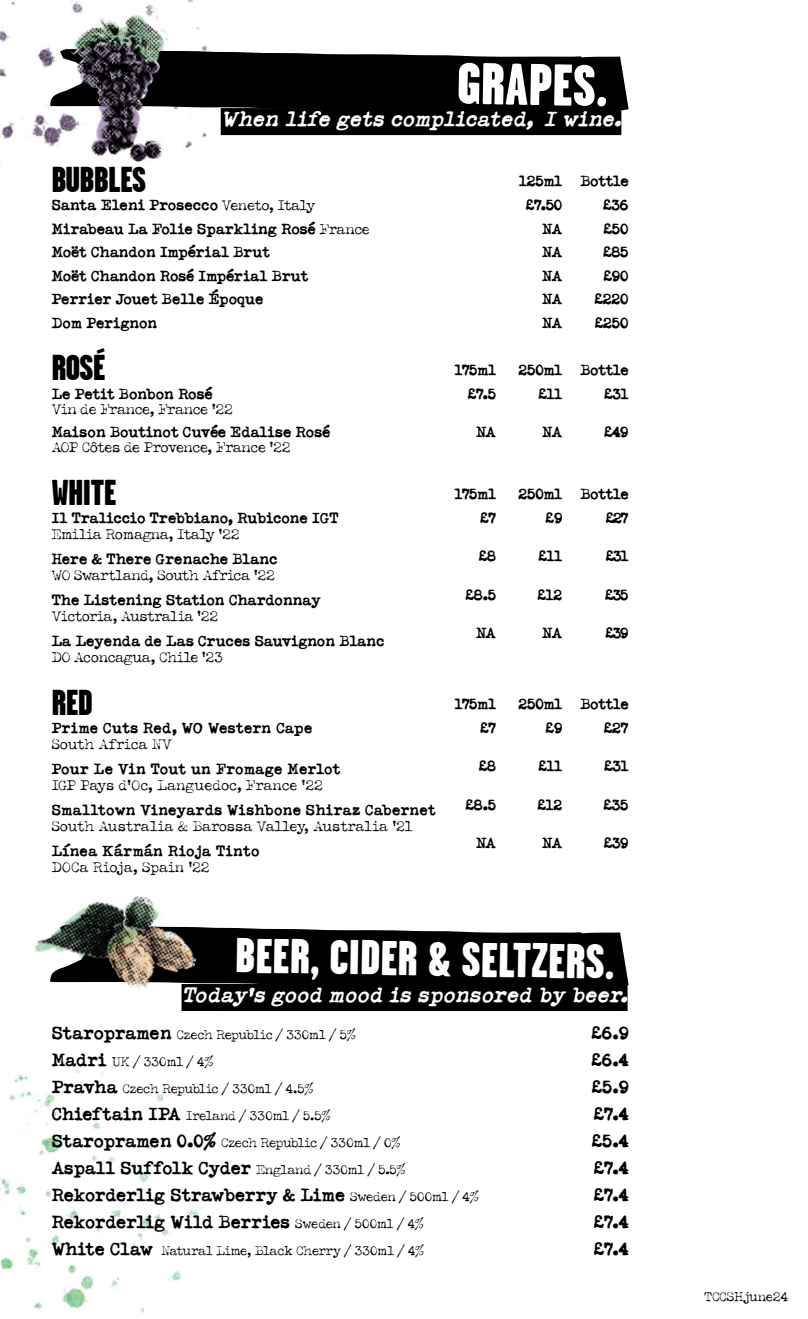
<style>
.page{position:relative;width:808px;height:1319px;background:#fff}
.page>*{position:absolute;margin:0;border:0;box-sizing:border-box;transform-origin:0 0}
.t1{font:900 58.65px "Garage Gothic";color:#fff}
.t2{font:900 48.75px "Garage Gothic";color:#fff}
.t3{font:900 36px "Garage Gothic";letter-spacing:-.02em;color:#000}
.t4{font:italic 700 21px "Typeka";color:#fff}
.t5{font:700 18px/27px "Typeka";letter-spacing:-.02em;color:#000}
.t6{font:700 15px/23.5px "Typeka";letter-spacing:-.02em;color:#000}
.t7{font:15px "Typeka";letter-spacing:-.02em;color:#000}
.t8{font:700 15px "Typeka";color:#000}
.t9{font:15px "Typeka";color:#000}
.t10{font:700 15px/23.5px "Typeka";letter-spacing:-.04em;color:#000;text-align:right}
.t11{font:700 15px "Typeka";letter-spacing:-.05em;color:#010202}
.t12{font:13.5px/27px "Typeka";letter-spacing:-.02em;color:#000}
.s1{color:#010202}
.s2{font-weight:400}
.s3{font-weight:700;font-size:18px}
.s4{font-weight:400;font-size:13.5px}
</style>
<div class="page">
<svg style="left:208px;top:51px;width:421px;height:62px;background:#151515"></svg>
<div style="left:135px;top:110px;width:486px;height:16px;background:#fff"></div>
<div style="left:221px;top:108px;width:400px;height:27px;background:#000"></div>
<img style="left:0;top:0;width:208px;height:165px">
<img style="left:0;top:896px;width:629px;height:417px">
<h1 class="t1" style="left:458px;top:51px;width:152px;rotate:1deg">GRAPES.</h1>
<h3 class="t4" style="left:221px;top:105px;width:408px">When life gets complicated,…I wine.</h3>
<h3 class="t3" style="left:51px;top:159px;width:96px">BUBBLES</h3>
<p class="t10" style="left:519px;top:169px;width:111px"><span class="s1">125ml</span> Bottle</p>
<p class="t6" style="left:51px;top:193px;width:320px">Santa Eleni Prosecco <span class="s2">Veneto, Italy<br></span>Mirabeau La Folie Sparkling Rosé <span class="s2">France<br></span>Moët Chandon Impérial Brut<br>Moët Chandon Rosé Impérial Brut<br>Perrier Jouet Belle Époque<br>Dom Perignon</p>
<p class="t6" style="left:542px;top:193px;width:22px;text-align:justify;text-indent:-16px">£7.50<br>NA NA NA NA NA</p>
<p class="t10" style="left:595px;top:193px;width:35px">£36 £50 £85 £90 £220 £250</p>
<h3 class="t3" style="left:51px;top:348px;width:56px">ROSÉ</h3>
<p class="t11" style="left:454px;top:359px;width:43px">175ml</p>
<p class="t10" style="left:518px;top:357px;width:112px">250ml Bottle</p>
<p class="t6" style="left:51px;top:381px;width:163px">Le Petit Bonbon Rosé</p>
<p class="t7" style="left:51px;top:400px;width:183px">Vin de France, France ‘22</p>
<p class="t6" style="left:51px;top:419px;width:280px">Maison Boutinot Cuvée Edalise Rosé</p>
<p class="t7" style="left:51px;top:439px;width:241px">AOP Côtes de Provence, France ‘22</p>
<p class="t6" style="left:468px;top:381px;width:30px">£7.5</p>
<p class="t6" style="left:476px;top:419px;width:22px">NA</p>
<p class="t6" style="left:539px;top:381px;width:25px">£11</p>
<p class="t6" style="left:542px;top:419px;width:22px">NA</p>
<p class="t6" style="left:604px;top:381px;width:26px">£31</p>
<p class="t6" style="left:604px;top:419px;width:26px">£49</p>
<h3 class="t3" style="left:51px;top:472px;width:67px">WHITE</h3>
<p class="t11" style="left:454px;top:484px;width:43px">175ml</p>
<p class="t10" style="left:518px;top:481px;width:112px">250ml Bottle</p>
<p class="t6" style="left:51px;top:505px;width:289px">Il Traliccio Trebbiano, Rubicone IGT</p>
<p class="t7" style="left:51px;top:526px;width:190px">Emilia Romagna, Italy ‘22</p>
<p class="t6" style="left:51px;top:546px;width:227px">Here &amp; There Grenache Blanc</p>
<p class="t7" style="left:51px;top:566px;width:225px">WO Swartland, South Africa ‘22</p>
<p class="t6" style="left:51px;top:587px;width:271px">The Listening Station Chardonnay</p>
<p class="t7" style="left:51px;top:607px;width:169px">Victoria, Australia ‘22</p>
<p class="t6" style="left:51px;top:628px;width:334px">La Leyenda de Las Cruces Sauvignon Blanc</p>
<p class="t7" style="left:51px;top:648px;width:173px">DO Aconcagua, Chile ‘23</p>
<p class="t6" style="left:480px;top:505px;width:17px">£7</p>
<p class="t6" style="left:479px;top:544px;width:19px">£8</p>
<p class="t6" style="left:466px;top:582px;width:32px">£8.5</p>
<p class="t6" style="left:476px;top:621px;width:22px">NA</p>
<p class="t6" style="left:546px;top:505px;width:18px">£9</p>
<p class="t6" style="left:539px;top:544px;width:25px">£11</p>
<p class="t6" style="left:538px;top:582px;width:26px">£12</p>
<p class="t6" style="left:542px;top:621px;width:22px">NA</p>
<p class="t6" style="left:606px;top:505px;width:24px">£27</p>
<p class="t6" style="left:606px;top:544px;width:24px">£31</p>
<p class="t6" style="left:605px;top:582px;width:25px">£35</p>
<p class="t6" style="left:606px;top:621px;width:24px">£39</p>
<h3 class="t3" style="left:51px;top:682px;width:43px">RED</h3>
<p class="t11" style="left:454px;top:693px;width:43px">175ml</p>
<p class="t10" style="left:518px;top:691px;width:112px">250ml Bottle</p>
<p class="t8" style="left:51px;top:717px;width:263px">Prime Cuts Red, WO Western Cape</p>
<p class="t7" style="left:51px;top:735px;width:123px">South Africa NV</p>
<p class="t8" style="left:51px;top:758px;width:291px">Pour Le Vin Tout un Fromage Merlot</p>
<p class="t9" style="left:51px;top:776px;width:273px">IGP Pays d’Oc, Languedoc, France ‘22</p>
<p class="t8" style="left:51px;top:799px;width:386px">Smalltown Vineyards Wishbone Shiraz Cabernet</p>
<p class="t9" style="left:51px;top:817px;width:363px">South Australia &amp; Barossa Valley, Australia ‘21</p>
<p class="t8" style="left:51px;top:840px;width:210px">Línea Kármán Rioja Tinto</p>
<p class="t9" style="left:51px;top:858px;width:160px">DOCa Rioja, Spain ‘22</p>
<p class="t6" style="left:480px;top:715px;width:17px">£7</p>
<p class="t6" style="left:479px;top:753px;width:19px">£8</p>
<p class="t6" style="left:466px;top:792px;width:32px">£8.5</p>
<p class="t6" style="left:476px;top:830px;width:22px">NA</p>
<p class="t6" style="left:546px;top:715px;width:18px">£9</p>
<p class="t6" style="left:539px;top:753px;width:25px">£11</p>
<p class="t6" style="left:538px;top:792px;width:26px">£12</p>
<p class="t6" style="left:542px;top:830px;width:22px">NA</p>
<p class="t6" style="left:604px;top:715px;width:26px">£27</p>
<p class="t6" style="left:604px;top:753px;width:26px">£31</p>
<p class="t6" style="left:604px;top:792px;width:27px">£35</p>
<p class="t6" style="left:604px;top:830px;width:26px">£39</p>
<h2 class="t2" style="left:236px;top:928px;width:381px;rotate:1deg">BEER, CIDER &amp; SELTZERS.</h2>
<h3 class="t4" style="left:221px;top:981px;width:408px">When life gets complicated,…I wine.</h3>
<p class="t12" style="left:51px;top:1021px;width:350px"><span class="s3">Staropramen</span> Czech Republic / 330ml / 5% <span class="s3">Madri</span> UK / 330ml / 4%<br><span class="s3">Pravha</span> Czech Republic / 330ml / 4.5% <span class="s3">Chieftain IPA</span> Ireland / 330ml / 5.5% <span class="s3">Staropramen 0.0%</span> Czech Republic / 330ml / 0%</p>
<p class="t5" style="left:51px;top:1153px;width:429px">Aspall Suffolk Cyder <span class="s4">England / 330ml / 5.5%<br></span>Rekorderlig Strawberry &amp; Lime <span class="s4">Sweden / 500ml / 4%<br></span>Rekorderlig Wild Berries <span class="s4">Sweden / 500ml / 4%</span></p>
<p class="t12" style="left:51px;top:1237px;width:374px"><span class="s3">White Claw</span> Natural Lime, Black Cherry / 330ml / 4%</p>
<h3 class="t4" style="left:182px;top:981px;width:453px">Today’s good mood is s onsored by beer.</h3>
<p class="t5" style="left:592px;top:1018px;width:39px;text-align:justify">£6.9 £6.4 £5.9 £7.4 £5.4 £7.4 £7.4 £7.4 £7.4</p>
<p class="t12" style="left:704px;top:1282px;width:86px">TCCSHjune24</p>
</div>
